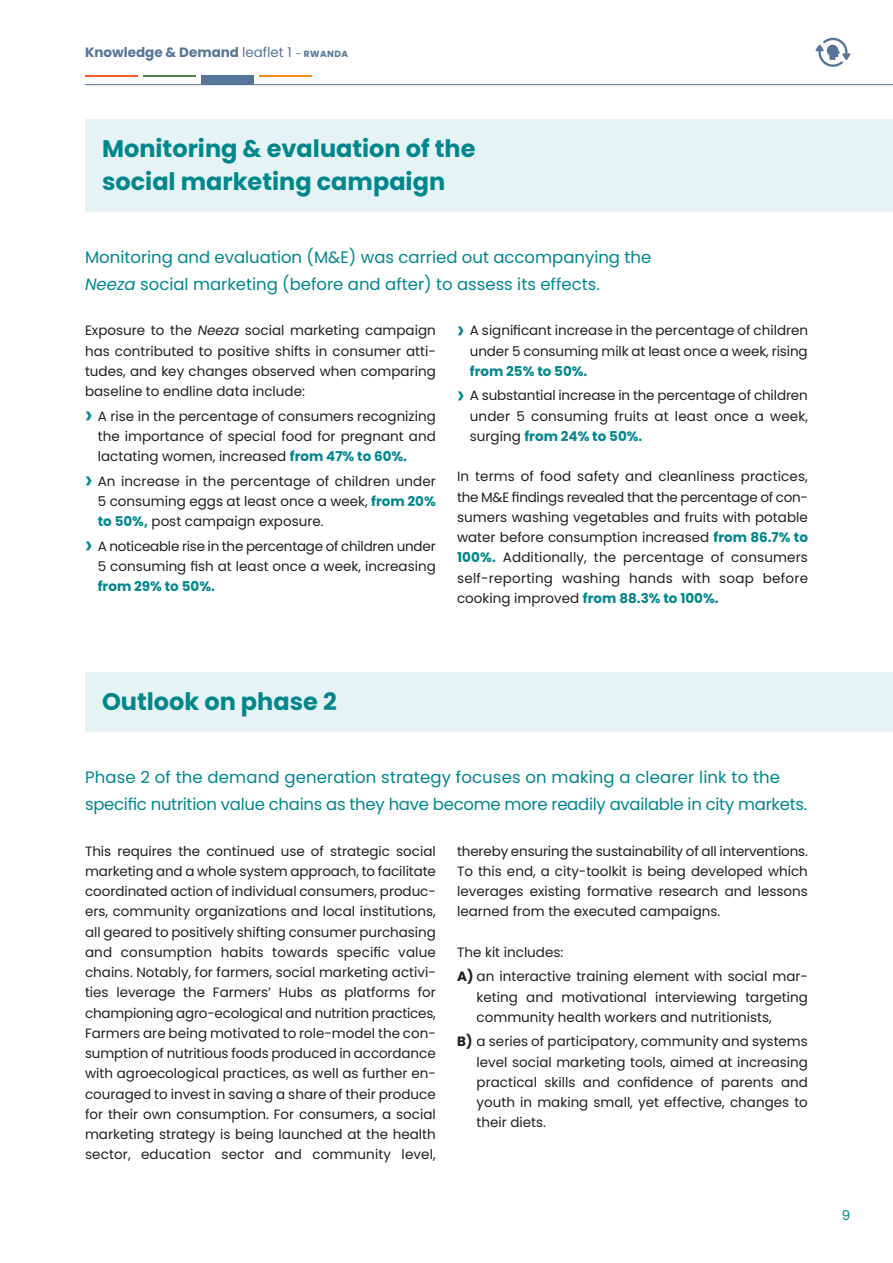
<style>
.page{position:relative;width:893px;height:1263px;background:#fff}
.page>*{position:absolute;margin:0;border:0;box-sizing:border-box;transform-origin:0 0}
.t1{font:700 24px/33px "Poppins";color:#00878e}
.t2{font:16.5px/27px "Poppins";color:#00878e}
.t3{font:13.5px/20.2px "Poppins";color:#231f20;text-align:justify}
.t4{font:700 13.5px "Poppins";color:#577596}
.t5{font:700 13.5px "Poppins";color:#00878e}
.t6{font:13.5px "Poppins";color:#00878e}
.s1{font-weight:400}
.s2{font-weight:400;font-size:9px}
.s3{font-size:9px}
.s4{font-style:italic}
.s5{font-weight:700;font-size:20.25px;color:#00878e}
.s6{font-weight:700;color:#00878e}
.s7{font-weight:700}
</style>
<div class="page">
<div style="left:85px;top:119px;width:808px;height:92px;background:#e6f3f4"></div>
<div style="left:85px;top:672px;width:808px;height:59px;background:#e6f3f4"></div>
<svg style="left:815px;top:38px;width:35px;height:29px"></svg>
<hr style="left:85px;top:84px;width:808px;height:1px;background:#577596">
<hr style="left:85px;top:75px;width:53px;height:2px;background:#f05c21">
<hr style="left:143px;top:75px;width:53px;height:2px;background:#4a874f">
<div style="left:201px;top:75px;width:53px;height:10px;background:#577596"></div>
<hr style="left:259px;top:75px;width:53px;height:2px;background:#f58a1f">
<p class="t4" style="left:85px;top:44px;width:264px">Knowledge &amp; Demand <span class="s1">leaflet 1</span> <span class="s2">–</span> <span class="s3">RWANDA</span></p>
<h1 class="t1" style="left:102px;top:132px;width:375px">Monitoring &amp; evaluation of the social marketing campaign</h1>
<p class="t2" style="left:85px;top:243px;width:568px">Monitoring and evaluation (M&amp;E) was carried out accompanying the<br><span class="s4">Neeza</span> social marketing (before and after) to assess its effects.</p>
<p class="t3" style="left:85px;top:321px;width:352px">Exposure to the <span class="s4">Neeza</span> social marketing campaign has contributed to positive shifts in consumer atti&shy;tudes, and key changes observed when comparing baseline to endline data include:</p>
<p class="t3" style="left:98px;top:406px;width:340px;text-indent:-13px"><span class="s5">&gt;</span> A rise in the percentage of consumers recognizing the importance of special food for pregnant and lactating women, increased <span class="s6">from 47% to 60%.</span></p>
<p class="t3" style="left:98px;top:471px;width:340px;text-indent:-13px"><span class="s5">&gt;</span> An increase in the percentage of children under 5 consuming eggs at least once a week, <span class="s6">from 20% to 50%,</span> post campaign exposure.</p>
<p class="t3" style="left:85px;top:536px;width:352px;text-align:right"><span class="s5">&gt;</span> A noticeable rise in the percentage of children under<br>5 consuming fish at least once a week, increasing</p>
<p class="t5" style="left:98px;top:579px;width:119px">from 29% to 50%.</p>
<p class="t3" style="left:457px;top:321px;width:352px;text-align:right"><span class="s5">&gt;</span> A significant increase in the percentage of children under 5 consuming milk at least once a week, rising</p>
<p class="t3" style="left:457px;top:359px;width:352px;line-height:24.5px;text-indent:13px"><span class="s6">from 25% to 50%.<br></span><span class="s5">&gt;</span> A substantial increase in the percentage of children</p>
<p class="t3" style="left:470px;top:406px;width:340px">under 5 consuming fruits at least once a week, surging <span class="s6">from 24% to 50%.</span></p>
<p class="t3" style="left:457px;top:467px;width:352px">In terms of food safety and cleanliness practices, the M&amp;E findings revealed that the percentage of con&shy;sumers washing vegetables and fruits with potable water before consumption increased <span class="s6">from 86.7% to 100%.</span> Additionally, the percentage of consumers self-reporting washing hands with soap before cooking improved <span class="s6">from 88.3% to 100%.</span></p>
<h1 class="t1" style="left:102px;top:685px;width:236px">Outlook on phase 2</h1>
<p class="t2" style="left:85px;top:763px;width:724px">Phase 2 of the demand generation strategy focuses on making a clearer link to the specific nutrition value chains as they have become more readily available in city markets.</p>
<p class="t3" style="left:85px;top:841px;width:352px">This requires the continued use of strategic social marketing and a whole system approach, to facilitate coordinated action of individual consumers, produc&shy;ers, community organizations and local institutions, all geared to positively shifting consumer purchasing and consumption habits towards specific value chains. Notably, for farmers, social marketing activi&shy;ties leverage the Farmers’ Hubs as platforms for championing agro-ecological and nutrition practices, Farmers are being motivated to role-model the con&shy;sumption of nutritious foods produced in accordance with agroecological practices, as well as further en&shy;couraged to invest in saving a share of their produce for their own consumption. For consumers, a social marketing strategy is being launched at the health sector, education sector and community level,</p>
<p class="t3" style="left:457px;top:841px;width:352px">thereby ensuring the sustainability of all interventions.<br>To this end, a city-toolkit is being developed which leverages existing formative research and lessons learned from the executed campaigns.</p>
<p class="t3" style="left:457px;top:940px;width:352px;line-height:24.5px">The kit includes:<br><span class="s7">A)</span> an interactive training element with social mar-</p>
<p class="t3" style="left:477px;top:987px;width:333px">keting and motivational interviewing targeting community health workers and nutritionists,</p>
<p class="t3" style="left:477px;top:1031px;width:333px;text-indent:-19px"><span class="s7">B)</span> a series of participatory, community and systems level social marketing tools, aimed at increasing practical skills and confidence of parents and youth in making small, yet effective, changes to their diets.</p>
<p class="t6" style="left:842px;top:1208px;width:10px">9</p>
</div>
